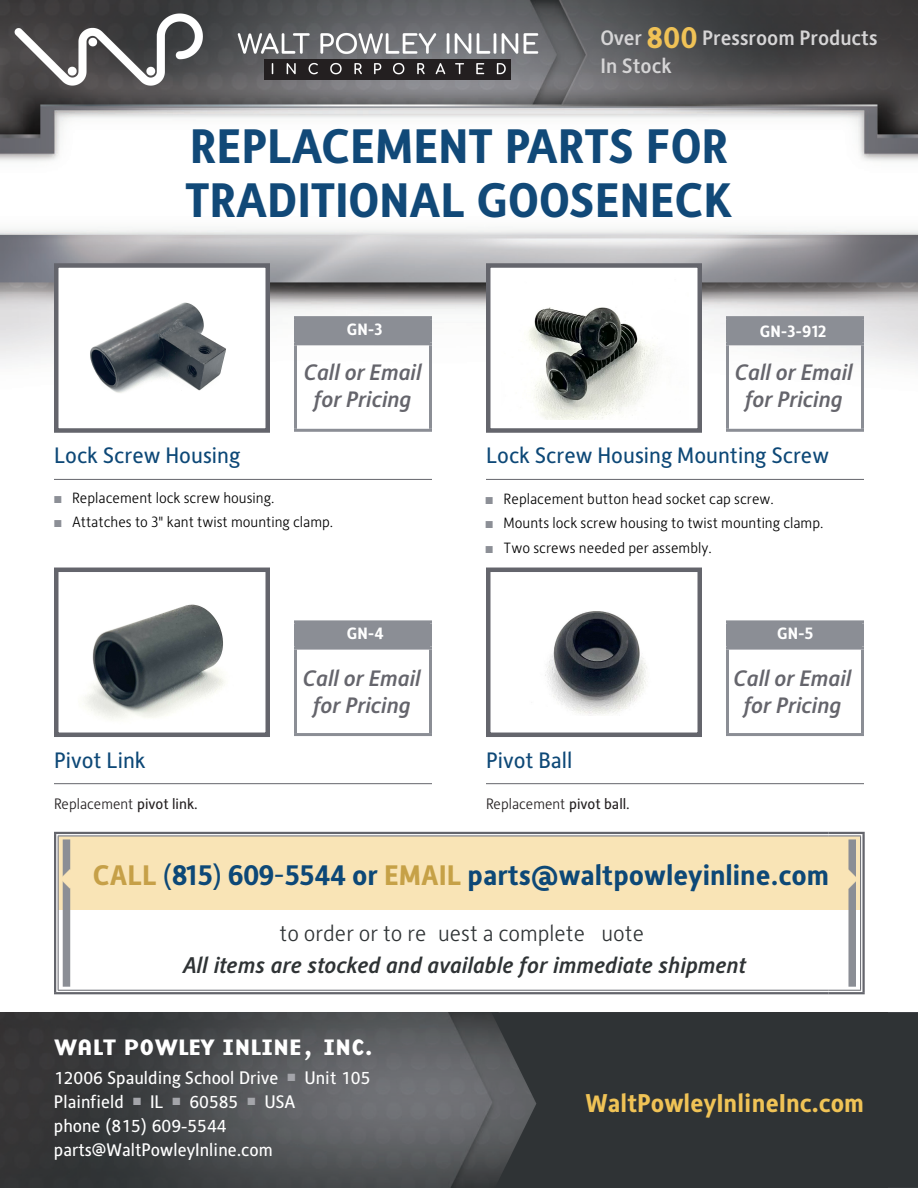
<style>
.page{position:relative;width:918px;height:1188px;background:#fff}
.page>*{position:absolute;margin:0;border:0;box-sizing:border-box;transform-origin:0 0}
.t1{font:700 48px/54px "Alber";color:#114978}
.t2{font:700 28.5px "Alber New";color:#0d4877}
.t3{font:700 25.5px "Alber";color:#f0c356}
.t4{font:700 23.25px "Base Nine";color:#fff}
.t5{font:italic 500 22.5px/27px "Alber New";color:#65656c;text-align:center}
.t6{font:22.5px "Alber New";color:#0d4877}
.t7{font:italic 500 22.5px "Alber";color:#2f3335}
.t8{font:300 22.5px "Alber New";color:#2f3335}
.t9{font:500 21px/28px "Alber New";color:#d6d5d6}
.t10{font:18px/24px "Alber";color:#fff}
.t11{font:700 16.5px "Alber New";color:#fff}
.t12{font:300 15px "Alber New";color:#000}
.t13{font:300 15px "Alber";color:#231f20}
.s1{font-weight:700;font-size:30px;color:#f0c256}
.s2{color:#8c8f96}
.s3{font-family:"Alber New";font-weight:400}
.s4{color:#c6a048}
.s5{font-weight:400}
.s6{color:#c6a147}
</style>
<div class="page">
<img style="left:0;top:0;width:918px;height:366px">
<hr style="left:54px;top:479px;width:378px;height:1px;background:#64656c">
<div style="left:56px;top:266px;width:212px;height:164px;background:#fff"></div>
<div style="left:54px;top:263px;width:216px;height:170px;border:4px solid #64656c"></div>
<hr style="left:486px;top:479px;width:378px;height:1px;background:#64656c">
<div style="left:488px;top:266px;width:212px;height:164px;background:#fff"></div>
<div style="left:486px;top:263px;width:216px;height:170px;border:4px solid #64656c"></div>
<div style="left:296px;top:318px;width:134px;height:26px;background:#8b8e95"></div>
<hr style="left:294px;top:316px;width:138px;height:3px;background:#8b8e95">
<hr style="left:294px;top:319px;width:3px;height:23px;background:#8b8e95">
<hr style="left:429px;top:319px;width:3px;height:23px;background:#8b8e95">
<hr style="left:294px;top:342px;width:138px;height:3px;background:#8b8e95">
<hr style="left:294px;top:345px;width:3px;height:84px;background:#8b8e95">
<hr style="left:429px;top:345px;width:3px;height:84px;background:#8b8e95">
<hr style="left:294px;top:429px;width:138px;height:3px;background:#8b8e95">
<div style="left:728px;top:318px;width:134px;height:26px;background:#8b8e95"></div>
<hr style="left:726px;top:316px;width:138px;height:3px;background:#8b8e95">
<hr style="left:726px;top:319px;width:3px;height:23px;background:#8b8e95">
<hr style="left:861px;top:319px;width:3px;height:23px;background:#8b8e95">
<hr style="left:726px;top:342px;width:138px;height:3px;background:#8b8e95">
<hr style="left:726px;top:345px;width:3px;height:84px;background:#8b8e95">
<hr style="left:861px;top:345px;width:3px;height:84px;background:#8b8e95">
<hr style="left:726px;top:429px;width:138px;height:3px;background:#8b8e95">
<hr style="left:54px;top:783px;width:378px;height:1px;background:#64656c">
<div style="left:54px;top:568px;width:216px;height:169px;border:4px solid #64656c"></div>
<hr style="left:486px;top:783px;width:378px;height:1px;background:#64656c">
<div style="left:486px;top:568px;width:216px;height:169px;border:4px solid #64656c"></div>
<div style="left:296px;top:622px;width:134px;height:26px;background:#8b8e95"></div>
<hr style="left:294px;top:620px;width:138px;height:3px;background:#8b8e95">
<hr style="left:294px;top:623px;width:3px;height:24px;background:#8b8e95">
<hr style="left:429px;top:623px;width:3px;height:24px;background:#8b8e95">
<hr style="left:294px;top:647px;width:138px;height:3px;background:#8b8e95">
<hr style="left:294px;top:650px;width:3px;height:83px;background:#8b8e95">
<hr style="left:429px;top:650px;width:3px;height:83px;background:#8b8e95">
<hr style="left:294px;top:733px;width:138px;height:3px;background:#8b8e95">
<div style="left:728px;top:622px;width:134px;height:26px;background:#8b8e95"></div>
<hr style="left:726px;top:620px;width:138px;height:3px;background:#8b8e95">
<hr style="left:726px;top:623px;width:3px;height:24px;background:#8b8e95">
<hr style="left:861px;top:623px;width:3px;height:24px;background:#8b8e95">
<hr style="left:726px;top:647px;width:138px;height:3px;background:#8b8e95">
<hr style="left:726px;top:650px;width:3px;height:83px;background:#8b8e95">
<hr style="left:861px;top:650px;width:3px;height:83px;background:#8b8e95">
<hr style="left:726px;top:733px;width:138px;height:3px;background:#8b8e95">
<img style="left:0;top:1012px;width:491px;height:176px">
<div style="left:491px;top:1012px;width:427px;height:176px;background:#2f3335"></div>
<div style="left:59px;top:836px;width:802px;height:74px;background:#f9e4b6"></div>
<svg style="left:829px;top:835px;width:32px;height:1px"></svg>
<div style="left:860px;top:836px;width:5px;height:154px;background:#f0f0f1"></div>
<svg style="left:90px;top:835px;width:739px;height:1px"></svg>
<svg style="left:56px;top:834px;width:34px;height:2px"></svg>
<svg style="left:56px;top:836px;width:2px;height:154px"></svg>
<hr style="left:829px;top:832px;width:36px;height:2px;background:#64656c">
<hr style="left:829px;top:836px;width:32px;height:1px;background:#64656c">
<hr style="left:860px;top:836px;width:1px;height:154px;background:#64656c">
<hr style="left:862px;top:834px;width:3px;height:158px;background:#64656c">
<hr style="left:829px;top:990px;width:32px;height:1px;background:#64656c">
<hr style="left:829px;top:992px;width:36px;height:2px;background:#64656c">
<hr style="left:90px;top:832px;width:739px;height:2px;background:#64656c">
<hr style="left:90px;top:836px;width:739px;height:1px;background:#64656c">
<hr style="left:54px;top:832px;width:36px;height:2px;background:#64656c">
<hr style="left:58px;top:836px;width:32px;height:1px;background:#64656c">
<hr style="left:54px;top:834px;width:2px;height:158px;background:#64656c">
<hr style="left:58px;top:836px;width:1px;height:154px;background:#64656c">
<hr style="left:58px;top:990px;width:32px;height:1px;background:#64656c">
<hr style="left:54px;top:992px;width:36px;height:2px;background:#64656c">
<hr style="left:90px;top:990px;width:739px;height:1px;background:#64656c">
<hr style="left:90px;top:992px;width:739px;height:2px;background:#64656c">
<div style="left:63px;top:839px;width:7px;height:148px;background:#8b8e95"></div>
<div style="left:848px;top:839px;width:8px;height:148px;background:#8b8e95"></div>
<img style="left:0;top:5px;width:561px;height:90px">
<img style="left:90px;top:302px;width:136px;height:91px">
<img style="left:84px;top:604px;width:141px;height:116px">
<img style="left:545px;top:611px;width:102px;height:105px">
<img style="left:528px;top:307px;width:132px;height:113px">
<svg style="left:62px;top:870px;width:9px;height:19px"></svg>
<svg style="left:848px;top:870px;width:1px;height:19px"></svg>
<h3 class="t9" style="left:601px;top:23px;width:279px">Over <span class="s1">800</span> Pressroom Products<br>In Stock</h3>
<h1 class="t1" style="left:185px;top:118px;width:549px">REPLACEMENT PARTS FOR<br>TRADITIONAL GOOSENECK</h1>
<p class="t11" style="left:347px;top:318px;width:37px">GN-3</p>
<p class="t11" style="left:760px;top:320px;width:68px">GN-3-912</p>
<h3 class="t5" style="left:304px;top:358px;width:119px">Call or Email for Pricing</h3>
<h3 class="t5" style="left:735px;top:358px;width:119px">Call or Email for Pricing</h3>
<h3 class="t6" style="left:54px;top:441px;width:188px">Lock Screw Housing</h3>
<h3 class="t6" style="left:486px;top:441px;width:345px">Lock Screw Housing Mounting Screw</h3>
<p class="t12" style="left:54px;top:488px;width:222px"><span class="s2">■</span> Replacement lock screw housing.</p>
<p class="t12" style="left:54px;top:512px;width:281px"><span class="s2">■</span> Attatches to 3" kant twist mounting clamp.</p>
<p class="t12" style="left:486px;top:489px;width:290px"><span class="s2">■</span> Replacement button head socket cap screw.</p>
<p class="t12" style="left:486px;top:513px;width:339px"><span class="s2">■</span> Mounts lock screw housing to twist mounting clamp.</p>
<p class="t12" style="left:486px;top:538px;width:228px"><span class="s2">■</span> Two screws needed per assembly.</p>
<p class="t11" style="left:347px;top:623px;width:38px">GN-4</p>
<p class="t11" style="left:777px;top:623px;width:38px">GN-5</p>
<h3 class="t6" style="left:54px;top:745px;width:93px">Pivot Link</h3>
<p class="t13" style="left:54px;top:794px;width:145px">Replacement <span class="s3">pivot link.</span></p>
<h3 class="t5" style="left:303px;top:663px;width:119px">Call or Email for Pricing</h3>
<h3 class="t5" style="left:734px;top:663px;width:119px">Call or Email for Pricing</h3>
<h3 class="t6" style="left:486px;top:745px;width:88px">Pivot Ball</h3>
<p class="t13" style="left:486px;top:794px;width:145px">Replacement <span class="s3">pivot ball.</span></p>
<h2 class="t2" style="left:93px;top:857px;width:738px"><span class="s4">CALL</span> <span class="s5">(</span>815<span class="s5">)</span> 609<span class="s5">-</span>5544 or <span class="s6">EMAIL</span> parts@waltpowleyinline.com</h2>
<h3 class="t8" style="left:280px;top:919px;width:366px">to order or to request a complete quote</h3>
<h3 class="t7" style="left:183px;top:951px;width:565px">All items are stocked and available for immediate shipment</h3>
<h3 class="t4" style="left:54px;top:1028px;width:322px">WALT POWLEY INLINE, INC.</h3>
<p class="t10" style="left:54px;top:1065px;width:318px">12006 Spaulding School Drive <sup>■</sup> Unit 105<br>Plainfield <sup>■</sup> IL <sup>■</sup> 60585 <sup>■</sup> USA<br>phone (815) 609-5544 parts@WaltPowleyInline.com</p>
<h3 class="t3" style="left:585px;top:1087px;width:280px">WaltPowleyInlineInc.com</h3>
</div>
